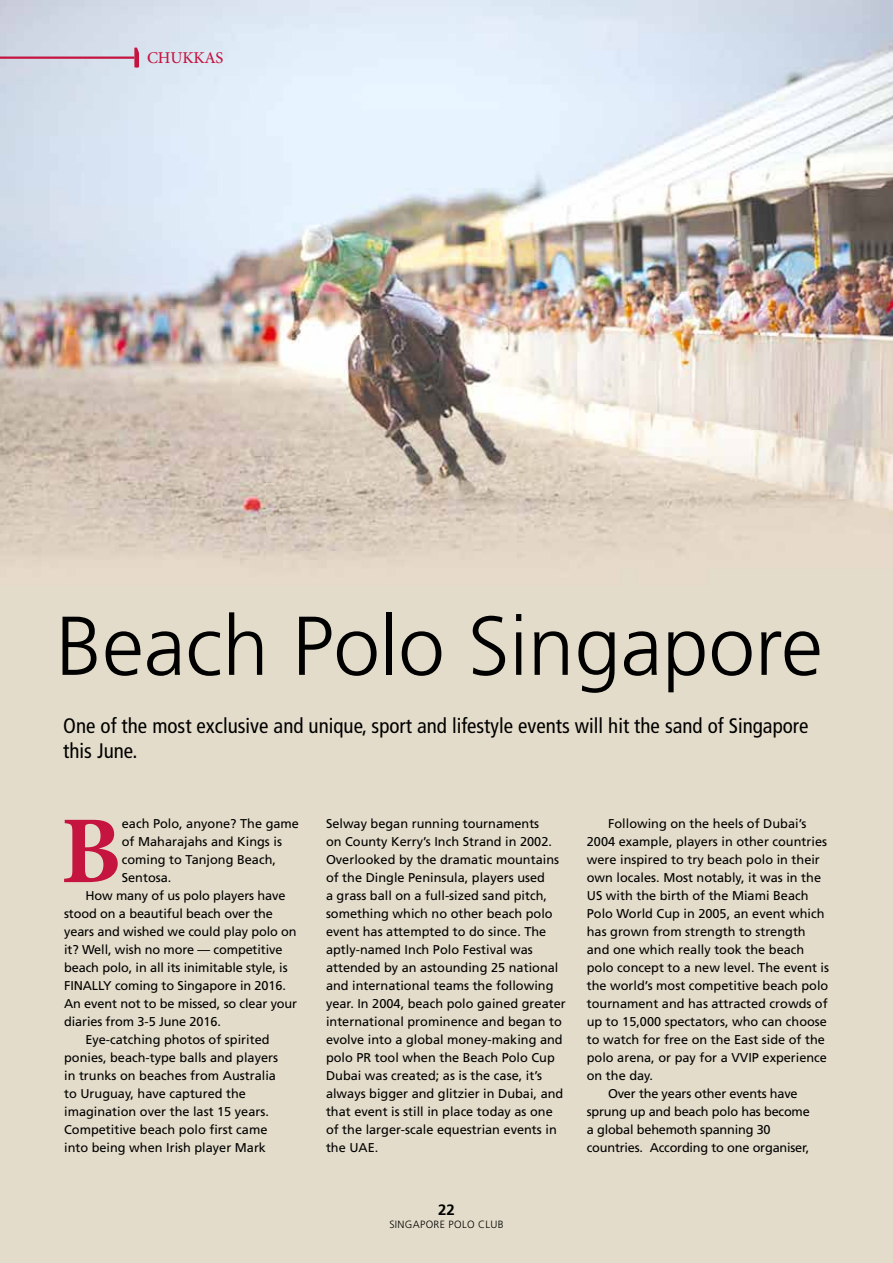
<style>
.page{position:relative;width:893px;height:1263px;background:#fff}
.page>*{position:absolute;margin:0;border:0;box-sizing:border-box;transform-origin:0 0}
.t1{font:700 95.85px "Minion Pro";color:#c4143f}
.t2{font:300 83.25px "Frutiger LT Std";color:#000}
.t3{font:condensed 21px/25.2px "Frutiger LT Std";color:#000}
.t4{font:500 16.5px "Minion Pro";letter-spacing:-.01em;color:#c4143f}
.t5{font:700 15px "Frutiger LT Std";color:#000}
.t6{font:12.75px/18px "Frutiger LT Std";color:#000}
.t7{font:300 10.5px "Frutiger LT Std";letter-spacing:.03em;color:#000}
</style>
<div class="page">
<img style="left:0;top:0;width:893px;height:1263px">
<svg style="left:134px;top:48px;width:5px;height:20px"></svg>
<hr style="left:0;top:57px;width:134px;height:2px;background:#c4143f">
<p class="t4" style="left:147px;top:46px;width:78px">CHUKKAS</p>
<h2 class="t2" style="left:56px;top:599px;width:768px">Beach Polo Singapore</h2>
<h3 class="t3" style="left:63px;top:713px;width:747px">One of the most exclusive and unique, sport and lifestyle events will hit the sand of Singapore this June.</h3>
<h1 class="t1" style="left:61px;top:784px;width:63px">B</h1>
<p class="t6" style="left:122px;top:815px;width:179px">each Polo, anyone? The game</p>
<p class="t6" style="left:122px;top:833px;width:162px">of Maharajahs and Kings is</p>
<p class="t6" style="left:122px;top:851px;width:156px">coming to Tanjong Beach,</p>
<p class="t6" style="left:122px;top:869px;width:51px">Sentosa.</p>
<p class="t6" style="left:85px;top:887px;width:202px">How many of us polo players have</p>
<p class="t6" style="left:64px;top:905px;width:210px">stood on a beautiful beach over the</p>
<p class="t6" style="left:64px;top:923px;width:234px">years and wished we could play polo on</p>
<p class="t6" style="left:64px;top:941px;width:220px">it? Well, wish no more — competitive</p>
<p class="t6" style="left:64px;top:959px;width:225px">beach polo, in all its inimitable style, is</p>
<p class="t6" style="left:64px;top:977px;width:223px">FINALLY coming to Singapore in 2016.</p>
<p class="t6" style="left:64px;top:995px;width:235px">An event not to be missed, so clear your</p>
<p class="t6" style="left:64px;top:1013px;width:158px">diaries from 3-5 June 2016.</p>
<p class="t6" style="left:85px;top:1031px;width:186px">Eye-catching photos of spirited</p>
<p class="t6" style="left:64px;top:1049px;width:215px">ponies, beach-type balls and players</p>
<p class="t6" style="left:64px;top:1067px;width:213px">in trunks on beaches from Australia</p>
<p class="t6" style="left:64px;top:1085px;width:183px">to Uruguay, have captured the</p>
<p class="t6" style="left:64px;top:1103px;width:206px">imagination over the last 15 years.</p>
<p class="t6" style="left:64px;top:1121px;width:205px">Competitive beach polo first came</p>
<p class="t6" style="left:64px;top:1139px;width:203px">into being when Irish player Mark</p>
<p class="t6" style="left:326px;top:815px;width:241px">Selway began running tournaments<br>on County Kerry’s Inch Strand in 2002.<br>Overlooked by the dramatic mountains of the Dingle Peninsula, players used<br>a grass ball on a full-sized sand pitch, something which no other beach polo event has attempted to do since. The aptly-named Inch Polo Festival was attended by an astounding 25 national and international teams the following year. In 2004, beach polo gained greater international prominence and began to evolve into a global money-making and polo PR tool when the Beach Polo Cup Dubai was created; as is the case, it’s always bigger and glitzier in Dubai, and that event is still in place today as one of the larger-scale equestrian events in the UAE.</p>
<p class="t6" style="left:608px;top:815px;width:200px">Following on the heels of Dubai’s</p>
<p class="t6" style="left:587px;top:833px;width:242px">2004 example, players in other countries</p>
<p class="t6" style="left:587px;top:851px;width:235px">were inspired to try beach polo in their</p>
<p class="t6" style="left:587px;top:869px;width:236px">own locales. Most notably, it was in the</p>
<p class="t6" style="left:587px;top:887px;width:223px">US with the birth of the Miami Beach</p>
<p class="t6" style="left:587px;top:905px;width:239px">Polo World Cup in 2005, an event which</p>
<p class="t6" style="left:587px;top:923px;width:220px">has grown from strength to strength</p>
<p class="t6" style="left:587px;top:941px;width:219px">and one which really took the beach</p>
<p class="t6" style="left:587px;top:959px;width:244px">polo concept to a new level. The event is</p>
<p class="t6" style="left:587px;top:977px;width:243px">the world’s most competitive beach polo</p>
<p class="t6" style="left:587px;top:995px;width:242px">tournament and has attracted crowds of</p>
<p class="t6" style="left:587px;top:1013px;width:242px">up to 15,000 spectators, who can choose</p>
<p class="t6" style="left:587px;top:1031px;width:240px">to watch for free on the East side of the</p>
<p class="t6" style="left:587px;top:1049px;width:242px">polo arena, or pay for a VVIP experience</p>
<p class="t6" style="left:587px;top:1067px;width:68px">on the day.</p>
<p class="t6" style="left:608px;top:1085px;width:191px">Over the years other events have</p>
<p class="t6" style="left:587px;top:1103px;width:225px">sprung up and beach polo has become</p>
<p class="t6" style="left:587px;top:1121px;width:185px">a global behemoth spanning 30</p>
<p class="t6" style="left:587px;top:1139px;width:224px">countries. According to one organiser,</p>
<p class="t5" style="left:438px;top:1201px;width:18px">22</p>
<p class="t7" style="left:389px;top:1218px;width:116px">SINGAPORE POLO CLUB</p>
</div>
